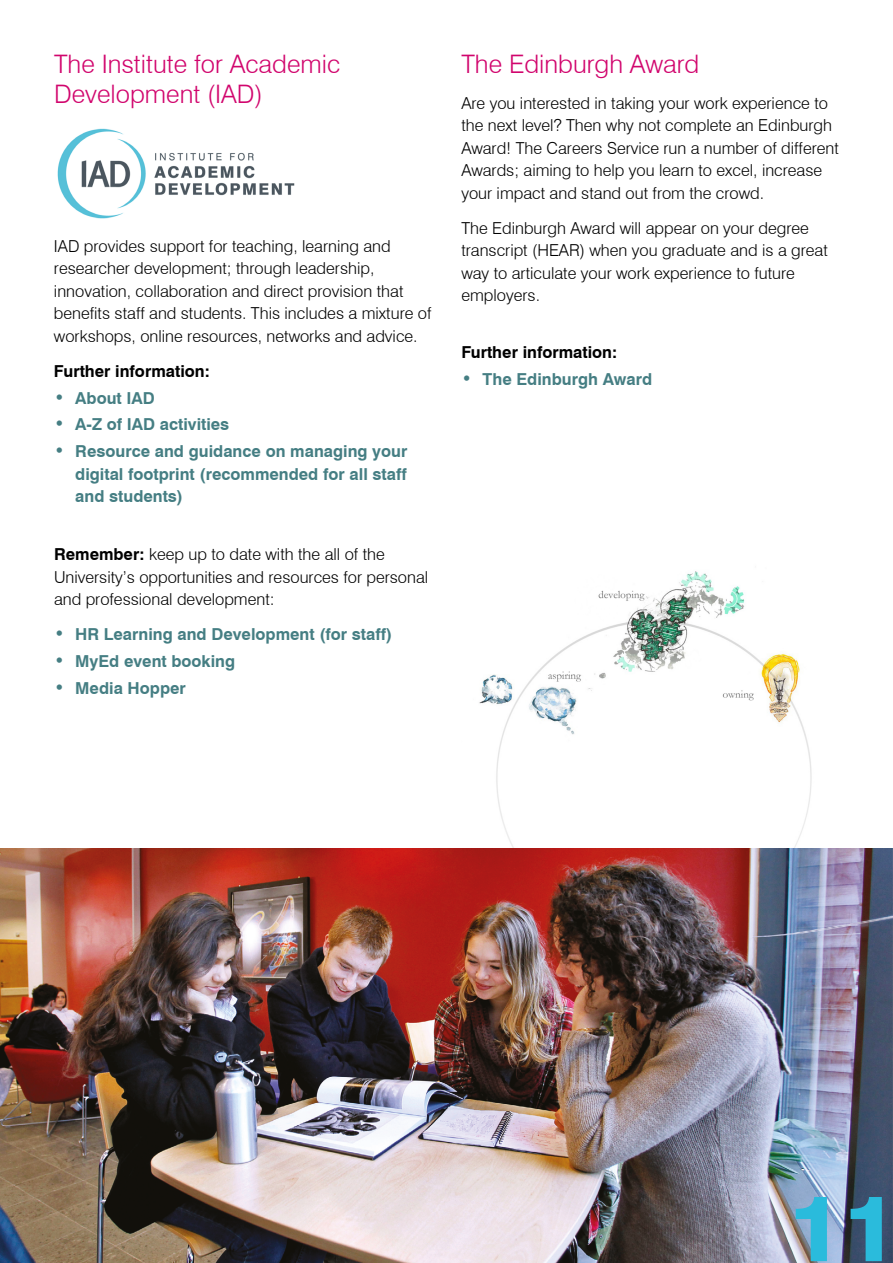
<style>
.page{position:relative;width:893px;height:1263px;background:#fff}
.page>*{position:absolute;margin:0;border:0;box-sizing:border-box;transform-origin:0 0}
.t1{font:800 93px "Swiss 721 BT";color:#2abbdc}
.t2{font:300 25.5px/30px "Swiss 721 BT";color:#d1056d}
.t3{font:300 16.5px/22.5px "Swiss 721 BT";color:#000}
.t4{font:700 16.5px/22.5px "Swiss 721 BT";color:#457e83;text-align:justify}
.t5{font:700 16.5px "Swiss 721 BT";color:#000}
.s1{font-size:18px}
.s2{font-weight:700}
</style>
<div class="page">
<img style="left:479px;top:571px;width:333px;height:277px">
<img style="left:57px;top:128px;width:238px;height:91px">
<img style="left:0;top:848px;width:893px;height:415px">
<h2 class="t2" style="left:54px;top:49px;width:288px">The Institute for Academic<br>Development (IAD)</h2>
<p class="t3" style="left:54px;top:234px;width:379px">IAD provides support for teaching, learning and researcher development; through leadership, innovation, collaboration and direct provision that benefits staff and students. This includes a mixture of workshops, online resources, networks and advice.</p>
<p class="t5" style="left:54px;top:361px;width:157px">Further information:</p>
<p class="t4" style="left:54px;top:386px;width:102px"><span class="s1">•</span> About IAD</p>
<p class="t4" style="left:54px;top:413px;width:177px"><span class="s1">•</span> A-Z of IAD activities</p>
<p class="t4" style="left:75px;top:440px;width:334px;text-indent:-21px"><span class="s1">•</span> Resource and guidance on managing your digital footprint (recommended for all staff and students)</p>
<p class="t3" style="left:54px;top:543px;width:376px"><span class="s2">Remember:</span> keep up to date with the all of the<br>University’s opportunities and resources for personal and professional development:</p>
<p class="t4" style="left:54px;top:623px;width:340px"><span class="s1">•</span> HR Learning and Development (for staff)</p>
<p class="t4" style="left:54px;top:650px;width:183px"><span class="s1">•</span> MyEd event booking</p>
<p class="t4" style="left:54px;top:676px;width:133px"><span class="s1">•</span> Media Hopper</p>
<h2 class="t2" style="left:461px;top:49px;width:239px">The Edinburgh Award</h2>
<p class="t3" style="left:461px;top:91px;width:379px">Are you interested in taking your work experience to the next level? Then why not complete an Edinburgh Award! The Careers Service run a number of different Awards; aiming to help you learn to excel, increase your impact and stand out from the crowd.</p>
<p class="t3" style="left:461px;top:217px;width:368px">The Edinburgh Award will appear on your degree transcript (HEAR) when you graduate and is a great way to articulate your work experience to future employers.</p>
<p class="t5" style="left:461px;top:342px;width:157px">Further information:</p>
<p class="t4" style="left:461px;top:367px;width:192px"><span class="s1">•</span> The Edinburgh Award</p>
<h1 class="t1" style="left:787px;top:1171px;width:111px">11</h1>
</div>
